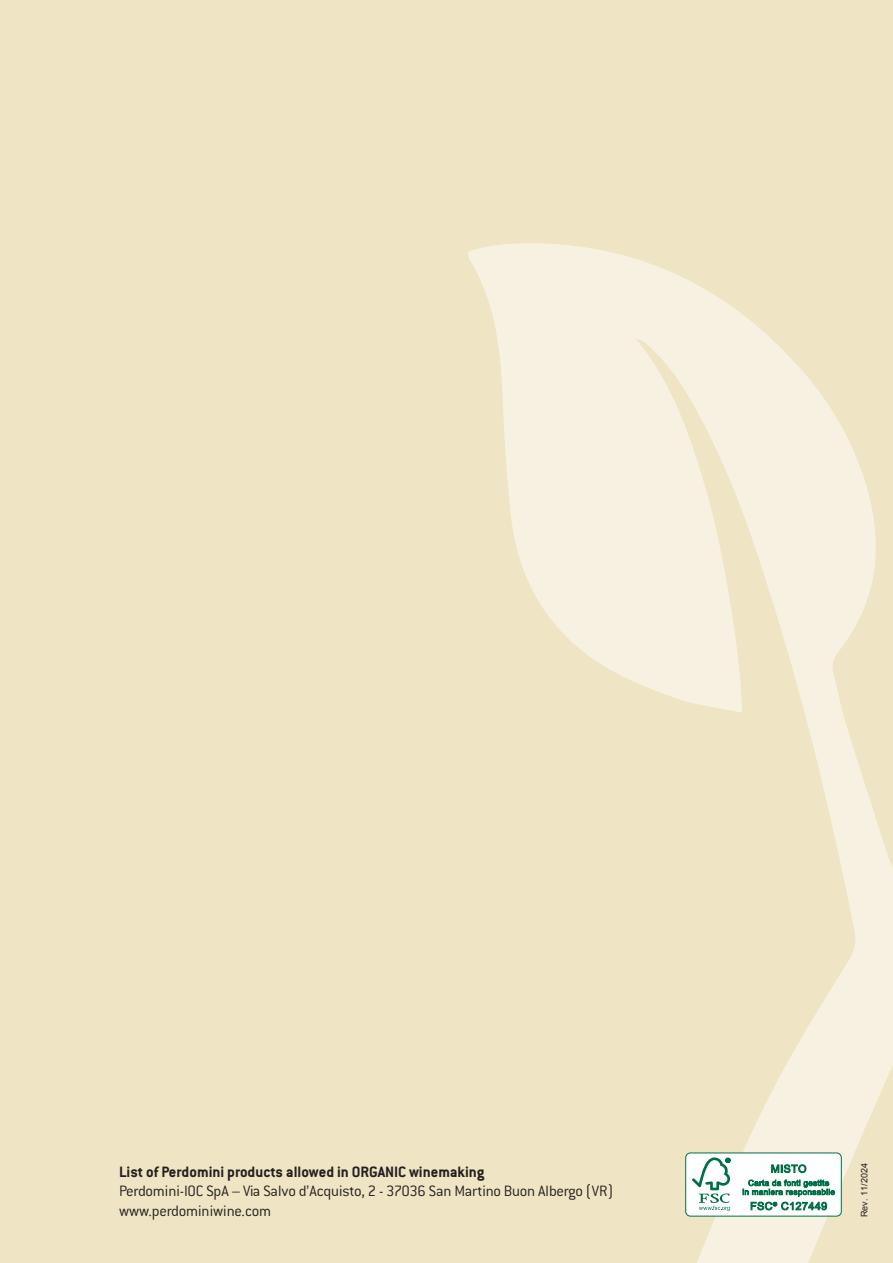
<style>
.page{position:relative;width:893px;height:1263px;background:#efe4c3}
.page>*{position:absolute;margin:0;border:0;box-sizing:border-box;transform-origin:0 0}
.t1{font:300 16.5px/19.8px "Conduit ITC";letter-spacing:-.01em;color:#231f20}
.t2{font:700 16.5px "Conduit ITC";color:#231f20}
.t3{font:9px "Arial";letter-spacing:.01em;color:#231f20}
</style>
<div class="page">
<svg style="left:468px;top:243px;width:425px;height:1020px"></svg>
<div style="left:686px;top:1153px;width:155px;height:63px;background:#fff;border-radius:5px"></div>
<div style="left:685px;top:1152px;width:157px;height:64px;border:1px solid #006f46;border-radius:5px"></div>
<svg style="left:692px;top:1157px;width:38px;height:54px"></svg>
<svg style="left:743px;top:1164px;width:92px;height:32px"></svg>
<svg style="left:751px;top:1202px;width:76px;height:8px"></svg>
<p class="t2" style="left:119px;top:1162px;width:367px">List of Perdomini products allowed in ORGANIC winemaking</p>
<p class="t1" style="left:119px;top:1181px;width:496px">Perdomini-IOC SpA – Via Salvo d’Acquisto, 2 - 37036 San Martino Buon Albergo (VR) www.perdominiwine.com</p>
<p class="t3" style="left:858px;top:1217px;width:56px;rotate:-90deg">Rev. 11/2024</p>
</div>
